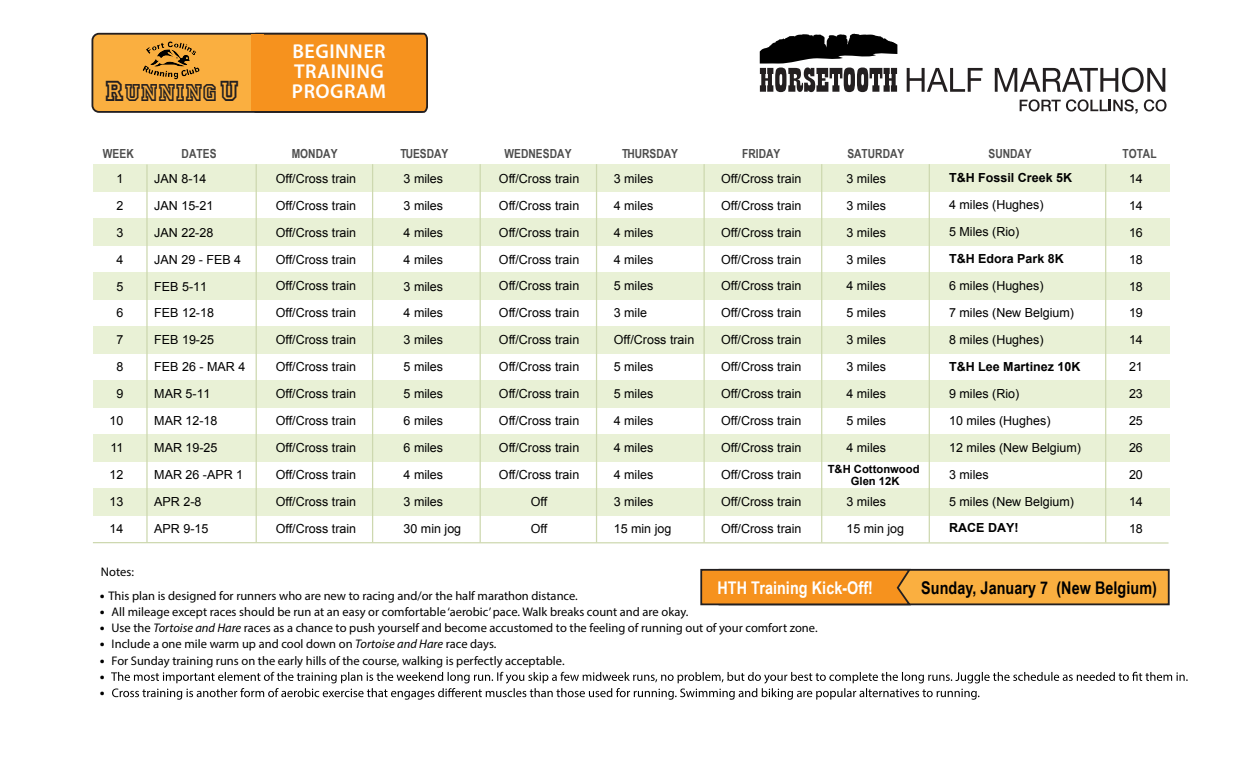
<style>
.page{position:relative;width:1260px;height:765px;background:#fff}
.page>*{position:absolute;margin:0;border:0;box-sizing:border-box;transform-origin:0 0}
.t1{font:25.25px "Princetown LET";letter-spacing:.025em;color:#231f20}
.t2{font:600 20.12px/20.1px "Myriad Pro";letter-spacing:.025em;color:#fff;text-align:justify}
.t3{font:700 17.5px "Arial Narrow";letter-spacing:.005em;color:#000}
.t4{font:700 17.5px "Arial Narrow";letter-spacing:.005em;color:#fff}
.t5{font:17.5px/16.2px "Myriad Pro";color:#000;text-align:justify}
.t6{font:12.5px/26.9px "Arial";color:#000}
.t7{font:12.5px/16.2px "Myriad Pro";color:#000}
.t8{font:700 12.5px "Arial Narrow";color:#4d4d4d}
.t9{font:700 12.5px "Arial";color:#000}
.t10{font:700 11.25px/12.5px "Arial";color:#000;text-align:center}
.s1{font-size:30px}
.s2{font-style:italic}
</style>
<div class="page">
<div style="left:93px;top:164px;width:1076px;height:27px;background:#e9f1d6"></div>
<div style="left:93px;top:218px;width:1076px;height:27px;background:#e9f1d6"></div>
<div style="left:93px;top:272px;width:1076px;height:28px;background:#e9f1d6"></div>
<div style="left:93px;top:326px;width:1076px;height:28px;background:#e9f1d6"></div>
<div style="left:93px;top:380px;width:1076px;height:28px;background:#e9f1d6"></div>
<div style="left:93px;top:434px;width:1076px;height:28px;background:#e9f1d6"></div>
<div style="left:93px;top:488px;width:1076px;height:27px;background:#e9f1d6"></div>
<hr style="left:93px;top:542px;width:1076px;height:2px;background:#cdd8af">
<hr style="left:256px;top:164px;width:1px;height:378px;background:#cdd8af">
<hr style="left:146px;top:164px;width:2px;height:378px;background:#cdd8af">
<hr style="left:372px;top:164px;width:1px;height:378px;background:#cdd8af">
<hr style="left:480px;top:164px;width:1px;height:378px;background:#cdd8af">
<hr style="left:596px;top:164px;width:1px;height:378px;background:#cdd8af">
<hr style="left:704px;top:164px;width:1px;height:378px;background:#cdd8af">
<hr style="left:821px;top:164px;width:1px;height:378px;background:#cdd8af">
<hr style="left:929px;top:164px;width:1px;height:378px;background:#cdd8af">
<hr style="left:1105px;top:164px;width:1px;height:378px;background:#cdd8af">
<div style="left:719px;top:569px;width:451px;height:36px;background:#faaf40;border:2px solid #231f20"></div>
<svg style="left:700px;top:568px;width:213px;height:38px;background:#dd8927"></svg>
<div style="left:92px;top:34px;width:335px;height:78px;background:#faaf40;border-radius:7px"></div>
<div style="left:92px;top:33px;width:336px;height:80px;border:2px solid #231f20;border-radius:7px"></div>
<div style="left:251px;top:32px;width:177px;height:81px;background:#f6921e"></div>
<svg style="left:142px;top:41px;width:58px;height:38px"></svg>
<div style="left:251px;top:35px;width:12px;height:76px;background:#f6921e"></div>
<svg style="left:111px;top:672px;width:1077px;height:28px"></svg>
<svg style="left:1020px;top:99px;width:118px;height:15px"></svg>
<svg style="left:1144px;top:99px;width:23px;height:12px"></svg>
<svg style="left:907px;top:68px;width:76px;height:24px"></svg>
<svg style="left:995px;top:67px;width:170px;height:25px"></svg>
<svg style="left:760px;top:34px;width:137px;height:58px"></svg>
<h1 class="t1" style="left:105px;top:78px;width:135px"><span class="s1">R</span>UNNING<span class="s1">U</span></h1>
<h2 class="t2" style="left:292px;top:40px;width:96px">BEGINNER TRAINING PROGRAM</h2>
<p class="t8" style="left:103px;top:144px;width:32px">WEEK</p>
<p class="t8" style="left:182px;top:144px;width:36px">DATES</p>
<p class="t8" style="left:292px;top:144px;width:47px">MONDAY</p>
<p class="t8" style="left:400px;top:144px;width:50px">TUESDAY</p>
<p class="t8" style="left:504px;top:144px;width:69px">WEDNESDAY</p>
<p class="t8" style="left:622px;top:144px;width:58px">THURSDAY</p>
<p class="t8" style="left:742px;top:144px;width:40px">FRIDAY</p>
<p class="t8" style="left:847px;top:144px;width:58px">SATURDAY</p>
<p class="t8" style="left:989px;top:144px;width:45px">SUNDAY</p>
<p class="t8" style="left:1122px;top:144px;width:36px">TOTAL</p>
<p class="t6" style="left:404px;top:165px;width:59px">3 miles<br>3 miles<br>4 miles<br>4 miles<br>3 miles<br>4 miles<br>3 miles<br>5 miles<br>5 miles<br>6 miles<br>6 miles<br>4 miles<br>3 miles<br>30 min jog</p>
<p class="t6" style="left:614px;top:165px;width:82px">3 miles<br>4 miles<br>4 miles<br>4 miles<br>5 miles<br>3 mile<br>Off/Cross train<br>5 miles<br>5 miles<br>4 miles<br>4 miles<br>4 miles<br>3 miles<br>15 min jog</p>
<p class="t6" style="left:846px;top:165px;width:41px;text-align:justify">3 miles 3 miles 3 miles 3 miles 4 miles 5 miles 3 miles 3 miles 4 miles 5 miles 4 miles</p>
<p class="t9" style="left:949px;top:170px;width:124px">T&amp;H Fossil Creek 5K</p>
<p class="t6" style="left:949px;top:192px;width:96px;line-height:26.4px">4 miles (Hughes)<br>5 Miles (Rio)</p>
<p class="t9" style="left:949px;top:251px;width:116px">T&amp;H Edora Park 8K</p>
<p class="t6" style="left:949px;top:273px;width:127px">6 miles (Hughes)<br>7 miles (New Belgium)<br>8 miles (Hughes)</p>
<p class="t9" style="left:949px;top:359px;width:133px">T&amp;H Lee Martinez 10K</p>
<p class="t6" style="left:949px;top:381px;width:133px">9 miles (Rio)<br>10 miles (Hughes)<br>12 miles (New Belgium)</p>
<p class="t6" style="left:499px;top:165px;width:82px;text-align:center">Off/Cross train<br>Off/Cross train<br>Off/Cross train<br>Off/Cross train<br>Off/Cross train<br>Off/Cross train<br>Off/Cross train<br>Off/Cross train<br>Off/Cross train<br>Off/Cross train<br>Off/Cross train<br>Off/Cross train<br>Off<br>Off</p>
<p class="t6" style="left:276px;top:165px;width:82px;text-align:justify">Off/Cross train Off/Cross train Off/Cross train Off/Cross train Off/Cross train Off/Cross train Off/Cross train Off/Cross train Off/Cross train Off/Cross train Off/Cross train Off/Cross train Off/Cross train Off/Cross train</p>
<p class="t6" style="left:721px;top:165px;width:82px;text-align:justify">Off/Cross train Off/Cross train Off/Cross train Off/Cross train Off/Cross train Off/Cross train Off/Cross train Off/Cross train Off/Cross train Off/Cross train Off/Cross train Off/Cross train Off/Cross train Off/Cross train</p>
<p class="t6" style="left:154px;top:165px;width:92px">JAN 8-14<br>JAN 15-21<br>JAN 22-28<br>JAN 29 - FEB 4<br>FEB 5-11<br>FEB 12-18<br>FEB 19-25<br>FEB 26 - MAR 4<br>MAR 5-11<br>MAR 12-18<br>MAR 19-25<br>MAR 26 -APR 1<br>APR 2-8<br>APR 9-15</p>
<p class="t6" style="left:109px;top:165px;width:15px;text-align:center">1<br>2<br>3<br>4<br>5<br>6<br>7<br>8<br>9<br>10<br>11<br>12<br>13<br>14</p>
<p class="t6" style="left:1129px;top:165px;width:15px;text-align:justify">14<br>14<br>16<br>18<br>18<br>19<br>14<br>21<br>23<br>25<br>26<br>20<br>14<br>18</p>
<p class="t10" style="left:828px;top:463px;width:93px">T&amp;H Cottonwood<br>Glen 12K</p>
<p class="t6" style="left:846px;top:488px;width:59px">3 miles<br>15 min jog</p>
<p class="t6" style="left:949px;top:461px;width:127px">3 miles<br>5 miles (New Belgium)</p>
<p class="t9" style="left:949px;top:520px;width:71px">RACE DAY!</p>
<p class="t7" style="left:108px;top:560px;width:471px;line-height:23.8px;text-indent:-7px">Notes:<br>This plan is designed for runners who are new to racing and/or the half marathon distance.</p>
<p class="t7" style="left:112px;top:603px;width:708px">All mileage except races should be run at an easy or comfortable ‘aerobic’ pace. Walk breaks count and are okay.<br>Use the <span class="s2">Tortoise and Hare</span> races as a chance to push yourself and become accustomed to the feeling of running out of your comfort zone.<br>Include a one mile warm up and cool down on <span class="s2">Tortoise and Hare</span> race days.<br>For Sunday training runs on the early hills of the course, walking is perfectly acceptable.</p>
<h3 class="t4" style="left:717px;top:574px;width:157px">HTH Training Kick-Off!</h3>
<h3 class="t3" style="left:921px;top:574px;width:237px">Sunday, January 7 (New Belgium)</h3>
<h3 class="t5" style="left:100px;top:586px;width:6px">• • • • • • •</h3>
</div>
